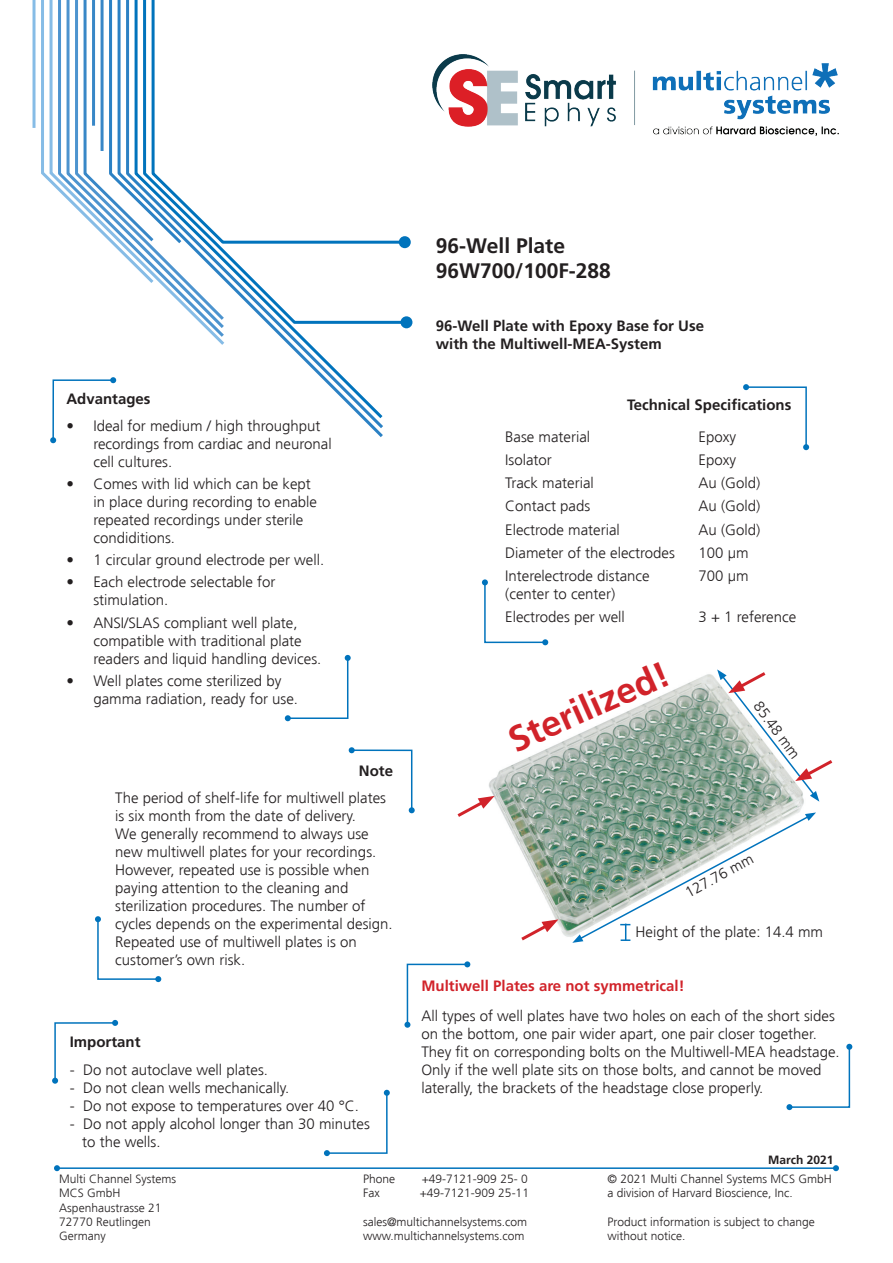
<style>
.page{position:relative;width:893px;height:1263px;background:#fff}
.page>*{position:absolute;margin:0;border:0;box-sizing:border-box;transform-origin:0 0}
.t1{font:700 36px "Frutiger";color:#d1232a}
.t2{font:700 21px/25.2px "Frutiger";color:#231f20}
.t3{font:300 15px/18px "Frutiger";color:#231f20}
.t4{font:700 15px/18px "Frutiger";color:#231f20}
.t5{font:700 15px "Frutiger";color:#d1232a}
.t6{font:300 12px/14.4px "Frutiger";color:#231f20}
.t7{font:700 12px "Frutiger";color:#231f20}
</style>
<div class="page">
<hr style="left:33px;top:0;width:3px;height:128px;background:#86bce6">
<svg style="left:35px;top:0;width:22px;height:190px"></svg>
<svg style="left:217px;top:327px;width:166px;height:94px"></svg>
<svg style="left:227px;top:245px;width:182px;height:82px"></svg>
<div style="left:400px;top:316px;width:12px;height:12px;background:#0073bc;border-radius:50%"></div>
<svg style="left:227px;top:236px;width:181px;height:9px"></svg>
<div style="left:399px;top:236px;width:12px;height:12px;background:#0073bc;border-radius:50%"></div>
<svg style="left:57px;top:0;width:170px;height:340px"></svg>
<hr style="left:57px;top:1167px;width:779px;height:2px;background:#0073bc">
<svg style="left:54px;top:1165px;width:6px;height:6px"></svg>
<svg style="left:833px;top:1165px;width:6px;height:6px"></svg>
<img style="left:432px;top:54px;width:407px;height:81px">
<svg style="left:50px;top:377px;width:66px;height:66px"></svg>
<svg style="left:95px;top:916px;width:66px;height:66px"></svg>
<svg style="left:349px;top:747px;width:66px;height:66px"></svg>
<svg style="left:285px;top:655px;width:66px;height:66px"></svg>
<svg style="left:743px;top:384px;width:66px;height:66px"></svg>
<svg style="left:482px;top:579px;width:66px;height:66px"></svg>
<img style="left:489px;top:674px;width:315px;height:263px">
<svg style="left:572px;top:812px;width:244px;height:131px"></svg>
<svg style="left:404px;top:961px;width:66px;height:67px"></svg>
<svg style="left:786px;top:1044px;width:66px;height:66px"></svg>
<svg style="left:518px;top:919px;width:40px;height:22px"></svg>
<svg style="left:457px;top:796px;width:38px;height:24px"></svg>
<svg style="left:717px;top:669px;width:116px;height:133px"></svg>
<svg style="left:324px;top:1090px;width:66px;height:66px"></svg>
<svg style="left:52px;top:1020px;width:66px;height:64px"></svg>
<h2 class="t2" style="left:436px;top:233px;width:177px">96-Well Plate<br>96W700/100F-288</h2>
<p class="t4" style="left:66px;top:390px;width:86px">Advantages</p>
<p class="t3" style="left:93px;top:417px;width:240px;text-indent:-27px">• Ideal for medium / high throughput recordings from cardiac and neuronal cell cultures.</p>
<p class="t3" style="left:93px;top:475px;width:225px;text-indent:-27px">• Comes with lid which can be kept in place during recording to enable repeated recordings under sterile condiditions.</p>
<p class="t3" style="left:66px;top:551px;width:259px">• 1 circular ground electrode per well.</p>
<p class="t3" style="left:93px;top:573px;width:184px;text-indent:-27px">• Each electrode selectable for stimulation.</p>
<p class="t3" style="left:93px;top:614px;width:230px;text-indent:-27px">• ANSI/SLAS compliant well plate, compatible with traditional plate readers and liquid handling devices.</p>
<p class="t3" style="left:93px;top:672px;width:206px;text-indent:-27px">• Well plates come sterilized by gamma radiation, ready for use.</p>
<p class="t4" style="left:359px;top:762px;width:36px">Note</p>
<p class="t3" style="left:115px;top:789px;width:279px">The period of shelf-life for multiwell plates is six month from the date of delivery.<br>We generally recommend to always use new multiwell plates for your recordings.<br>However, repeated use is possible when paying attention to the cleaning and sterilization procedures. The number of cycles depends on the experimental design.<br>Repeated use of multiwell plates is on customer’s own risk.</p>
<p class="t4" style="left:70px;top:1032px;width:72px">Important</p>
<p class="t3" style="left:70px;top:1061px;width:200px">- Do not autoclave well plates.</p>
<p class="t3" style="left:70px;top:1079px;width:221px">- Do not clean wells mechanically.</p>
<p class="t3" style="left:70px;top:1097px;width:291px">- Do not expose to temperatures over 40 °C.</p>
<p class="t3" style="left:82px;top:1115px;width:289px;text-indent:-13px">- Do not apply alcohol longer than 30 minutes to the wells.</p>
<p class="t4" style="left:436px;top:317px;width:270px">96-Well Plate with Epoxy Base for Use with the Multiwell-MEA-System</p>
<p class="t4" style="left:627px;top:396px;width:166px">Technical Specifications</p>
<p class="t3" style="left:505px;top:428px;width:86px">Base material</p>
<p class="t3" style="left:699px;top:428px;width:39px">Epoxy</p>
<p class="t3" style="left:505px;top:451px;width:48px">Isolator</p>
<p class="t3" style="left:699px;top:451px;width:39px">Epoxy</p>
<p class="t3" style="left:505px;top:474px;width:90px">Track material</p>
<p class="t3" style="left:699px;top:474px;width:63px">Au (Gold)</p>
<p class="t3" style="left:505px;top:497px;width:87px">Contact pads</p>
<p class="t3" style="left:699px;top:497px;width:63px">Au (Gold)</p>
<p class="t3" style="left:505px;top:521px;width:116px">Electrode material</p>
<p class="t3" style="left:699px;top:521px;width:63px">Au (Gold)</p>
<p class="t3" style="left:505px;top:544px;width:171px">Diameter of the electrodes</p>
<p class="t3" style="left:699px;top:544px;width:52px">100 µm</p>
<p class="t3" style="left:505px;top:567px;width:146px">Interelectrode distance (center to center)</p>
<p class="t3" style="left:699px;top:567px;width:52px">700 µm</p>
<p class="t3" style="left:505px;top:608px;width:121px">Electrodes per well</p>
<p class="t3" style="left:699px;top:608px;width:99px">3 + 1 reference</p>
<h1 class="t1" style="left:502px;top:722px;width:174px;rotate:-24deg">Sterilized!</h1>
<p class="t3" style="left:764px;top:698px;width:68px;rotate:53deg">85.48 mm</p>
<p class="t3" style="left:682px;top:885px;width:77px;rotate:-28deg">127.76 mm</p>
<p class="t3" style="left:635px;top:923px;width:189px">Height of the plate: 14.4 mm</p>
<p class="t5" style="left:421px;top:976px;width:265px">Multiwell Plates are not symmetrical!</p>
<p class="t3" style="left:421px;top:1007px;width:420px">All types of well plates have two holes on each of the short sides on the bottom, one pair wider apart, one pair closer together.<br>They fit on corresponding bolts on the Multiwell-MEA headstage.<br>Only if the well plate sits on those bolts, and cannot be moved laterally, the brackets of the headstage close properly.</p>
<p class="t7" style="left:768px;top:1153px;width:67px">March 2021</p>
<p class="t6" style="left:59px;top:1171px;width:118px">Multi Channel Systems<br>MCS GmbH<br>Aspenhaustrasse 21<br>72770 Reutlingen<br>Germany</p>
<p class="t6" style="left:363px;top:1171px;width:34px">Phone</p>
<p class="t6" style="left:422px;top:1171px;width:107px">+49-7121-909 25- 0</p>
<p class="t6" style="left:363px;top:1186px;width:18px">Fax</p>
<p class="t6" style="left:420px;top:1186px;width:111px">+49-7121-909 25-11</p>
<p class="t6" style="left:363px;top:1215px;width:166px">sales@multichannelsystems.com www.multichannelsystems.com</p>
<p class="t6" style="left:608px;top:1171px;width:226px">© 2021 Multi Channel Systems MCS GmbH a division of Harvard Bioscience, Inc.</p>
<p class="t6" style="left:608px;top:1215px;width:209px">Product information is subject to change without notice.</p>
</div>
